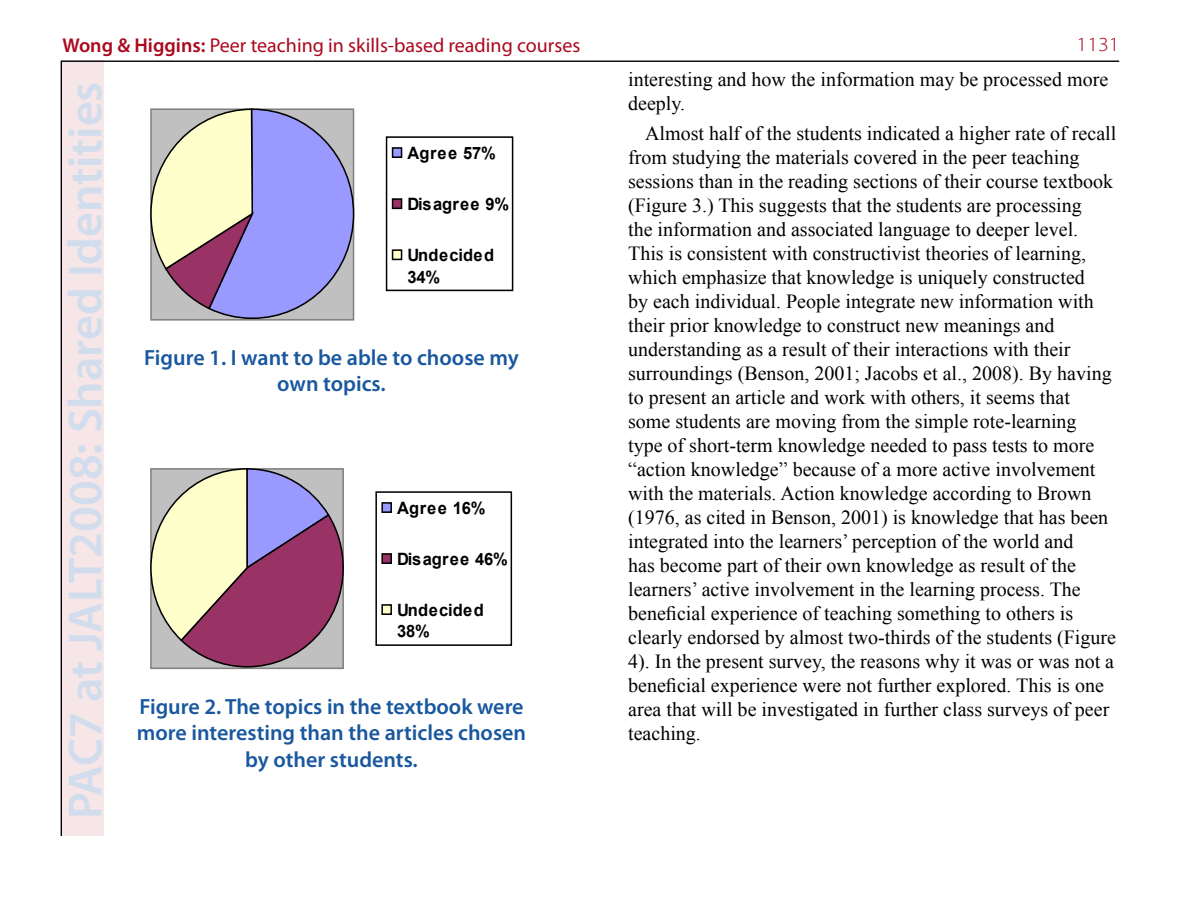
<style>
.page{position:relative;width:1191px;height:908px;background:#fff}
.page>*{position:absolute;margin:0;border:0;box-sizing:border-box;transform-origin:0 0}
.t1{font:600 48px "Myriad Pro";color:#d1ddec}
.t2{font:600 22px/26.4px "Myriad Pro";color:#19579f;text-align:center}
.t3{font:20px/24px "Times New Roman";color:#000}
.t4{font:20px "Myriad Pro";color:#ab081d}
.t5{font:300 20px "Myriad Pro";color:#ab081d;scale:1.1 1}
.t6{font:700 17px/21.6px "Arial";letter-spacing:.025em;color:#000}
.s1{font-weight:600}
</style>
<div class="page">
<div style="left:60px;top:61px;width:44px;height:774px;background:#f6e6e8"></div>
<hr style="left:61px;top:61px;width:1px;height:774px;background:#000">
<hr style="left:61px;top:61px;width:1058px;height:1px;background:#000">
<svg style="left:150px;top:108px;width:205px;height:211px;background:#b5afd1"></svg>
<div style="left:386px;top:136px;width:127px;height:155px;border:2px solid #000"></div>
<div style="left:392px;top:148px;width:9px;height:9px;background:#99f"></div>
<div style="left:392px;top:147px;width:10px;height:11px;border:2px solid #000"></div>
<div style="left:392px;top:199px;width:9px;height:9px;background:#936"></div>
<div style="left:392px;top:198px;width:10px;height:11px;border:2px solid #000"></div>
<div style="left:392px;top:250px;width:9px;height:9px;background:#ffc"></div>
<div style="left:392px;top:249px;width:10px;height:11px;border:2px solid #000"></div>
<svg style="left:150px;top:468px;width:194px;height:200px;background:#b794a3"></svg>
<div style="left:375px;top:491px;width:137px;height:154px;border:2px solid #000"></div>
<div style="left:382px;top:502px;width:9px;height:10px;background:#99f"></div>
<div style="left:381px;top:502px;width:11px;height:10px;border:2px solid #000"></div>
<div style="left:382px;top:553px;width:9px;height:10px;background:#936"></div>
<div style="left:381px;top:553px;width:11px;height:10px;border:2px solid #000"></div>
<div style="left:382px;top:604px;width:9px;height:10px;background:#ffc"></div>
<div style="left:381px;top:604px;width:11px;height:10px;border:2px solid #000"></div>
<p class="t4" style="left:62px;top:33px;width:519px"><span class="s1">Wong &amp; Higgins:</span> Peer teaching in skills-based reading courses</p>
<p class="t5" style="left:1076px;top:32px;width:41px">1131</p>
<h1 class="t1" style="left:55px;top:818px;width:738px;rotate:-90deg">PAC7 at JALT2008: Shared Identities</h1>
<p class="t3" style="left:628px;top:67px;width:481px">interesting and how the information may be processed more deeply.</p>
<p class="t3" style="left:628px;top:121px;width:490px;text-indent:17px">Almost half of the students indicated a higher rate of recall from studying the materials covered in the peer teaching sessions than in the reading sections of their course textbook (Figure 3.) This suggests that the students are processing<br>the information and associated language to deeper level.<br>This is consistent with constructivist theories of learning, which emphasize that knowledge is uniquely constructed<br>by each individual. People integrate new information with their prior knowledge to construct new meanings and understanding as a result of their interactions with their surroundings (Benson, 2001; Jacobs et al., 2008). By having to present an article and work with others, it seems that some students are moving from the simple rote-learning<br>type of short-term knowledge needed to pass tests to more “action knowledge” because of a more active involvement with the materials. Action knowledge according to Brown (1976, as cited in Benson, 2001) is knowledge that has been integrated into the learners’ perception of the world and<br>has become part of their own knowledge as result of the learners’ active involvement in the learning process. The beneficial experience of teaching something to others is clearly endorsed by almost two-thirds of the students (Figure 4). In the present survey, the reasons why it was or was not a beneficial experience were not further explored. This is one area that will be investigated in further class surveys of peer teaching.</p>
<p class="t6" style="left:407px;top:142px;width:90px">Agree 57%</p>
<p class="t6" style="left:407px;top:193px;width:103px">Disagree 9%</p>
<p class="t6" style="left:407px;top:244px;width:88px">Undecided<br>34%</p>
<p class="t2" style="left:144px;top:343px;width:376px">Figure 1. I want to be able to choose my own topics.</p>
<p class="t6" style="left:397px;top:496px;width:90px">Agree 16%</p>
<p class="t6" style="left:397px;top:547px;width:112px">Disagree 46%</p>
<p class="t6" style="left:397px;top:598px;width:88px">Undecided<br>38%</p>
<p class="t2" style="left:137px;top:692px;width:391px">Figure 2. The topics in the textbook were more interesting than the articles chosen by other students.</p>
</div>
